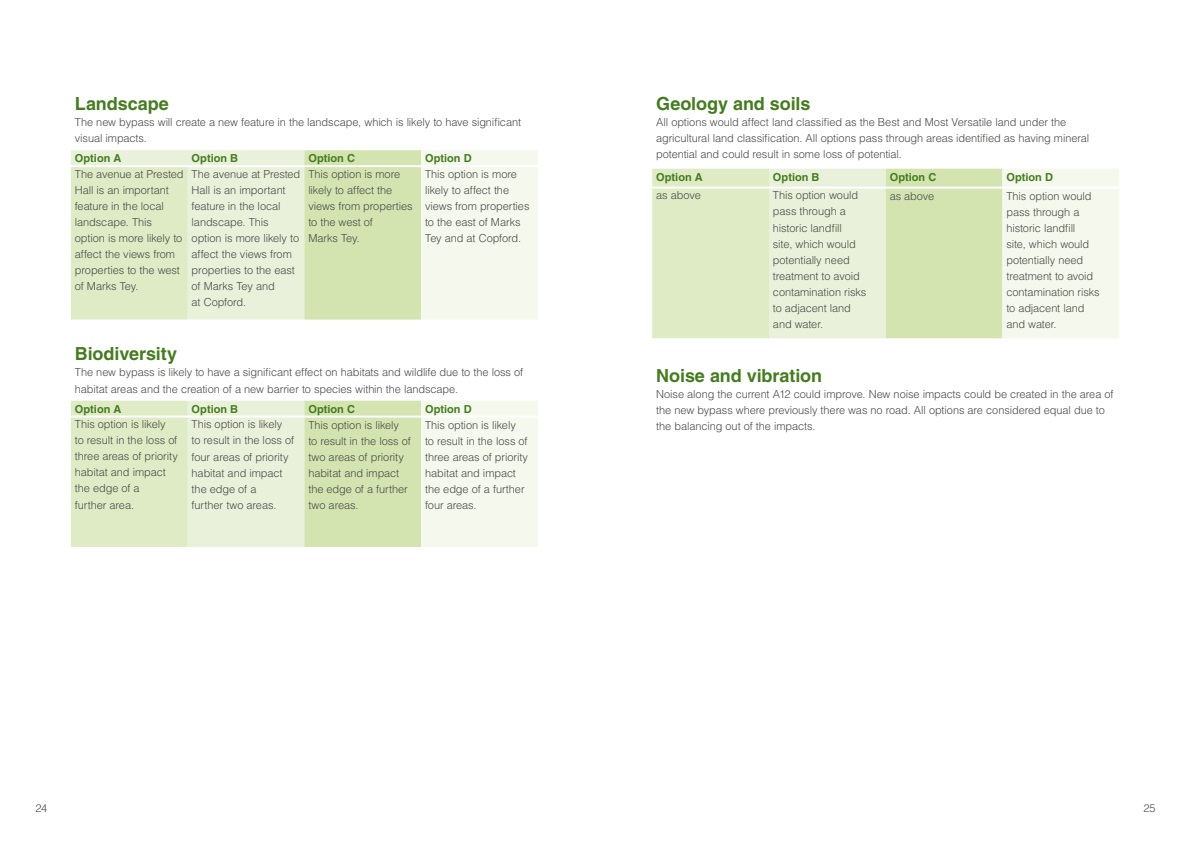
<style>
.page{position:relative;width:1191px;height:842px;background:#fff}
.page>*{position:absolute;margin:0;border:0;box-sizing:border-box;transform-origin:0 0}
.t1{font:700 18px "Helvetica LT Std";letter-spacing:-.005em;color:#457c1f}
.t2{font:300 11px/16px "Helvetica LT Std";letter-spacing:-.01em;color:#4a4a49}
.t3{font:700 11px "Helvetica LT Std";color:#457c1f}
</style>
<div class="page">
<svg style="left:71px;top:150px;width:233px;height:397px;fill:#e9f1da"></svg>
<svg style="left:304px;top:150px;width:117px;height:397px;fill:#d3e4b0"></svg>
<svg style="left:421px;top:150px;width:117px;height:397px;fill:#f5f8ed"></svg>
<svg style="left:71px;top:167px;width:117px;height:380px;fill:#deebc5"></svg>
<hr style="left:188px;top:165px;width:116px;height:2px;background:#fff">
<hr style="left:304px;top:165px;width:117px;height:2px;background:#fff">
<hr style="left:421px;top:165px;width:117px;height:2px;background:#fff">
<hr style="left:188px;top:416px;width:116px;height:2px;background:#fff">
<hr style="left:304px;top:416px;width:117px;height:2px;background:#fff">
<hr style="left:421px;top:416px;width:117px;height:2px;background:#fff">
<hr style="left:71px;top:165px;width:117px;height:2px;background:#fff">
<hr style="left:71px;top:416px;width:117px;height:2px;background:#fff">
<svg style="left:652px;top:169px;width:467px;height:169px"></svg>
<hr style="left:769px;top:187px;width:116px;height:2px;background:#fff">
<hr style="left:885px;top:187px;width:117px;height:2px;background:#fff">
<hr style="left:1002px;top:187px;width:117px;height:2px;background:#fff">
<hr style="left:652px;top:187px;width:117px;height:2px;background:#fff">
<h1 class="t1" style="left:75px;top:93px;width:95px">Landscape</h1>
<p class="t2" style="left:75px;top:114px;width:448px">The new bypass will create a new feature in the landscape, which is likely to have significant visual impacts.</p>
<p class="t3" style="left:75px;top:152px;width:48px">Option A</p>
<p class="t3" style="left:192px;top:152px;width:48px">Option B</p>
<p class="t3" style="left:308px;top:152px;width:48px">Option C</p>
<p class="t3" style="left:425px;top:152px;width:48px">Option D</p>
<p class="t2" style="left:75px;top:166px;width:110px">The avenue at Prested<br>Hall is an important feature in the local landscape. This option is more likely to affect the views from properties to the west of Marks Tey.</p>
<p class="t2" style="left:192px;top:166px;width:110px">The avenue at Prested<br>Hall is an important feature in the local landscape. This option is more likely to affect the views from properties to the east of Marks Tey and<br>at Copford.</p>
<p class="t2" style="left:308px;top:166px;width:106px">This option is more likely to affect the views from properties to the west of<br>Marks Tey.</p>
<p class="t2" style="left:425px;top:166px;width:106px">This option is more likely to affect the views from properties to the east of Marks<br>Tey and at Copford.</p>
<h1 class="t1" style="left:75px;top:343px;width:104px">Biodiversity</h1>
<p class="t2" style="left:75px;top:364px;width:450px">The new bypass is likely to have a significant effect on habitats and wildlife due to the loss of habitat areas and the creation of a new barrier to species within the landscape.</p>
<p class="t3" style="left:75px;top:402px;width:48px">Option A</p>
<p class="t3" style="left:192px;top:402px;width:48px">Option B</p>
<p class="t3" style="left:308px;top:402px;width:48px">Option C</p>
<p class="t3" style="left:425px;top:402px;width:48px">Option D</p>
<p class="t2" style="left:75px;top:416px;width:104px">This option is likely<br>to result in the loss of three areas of priority habitat and impact the edge of a<br>further area.</p>
<p class="t2" style="left:192px;top:416px;width:104px">This option is likely<br>to result in the loss of four areas of priority habitat and impact the edge of a<br>further two areas.</p>
<p class="t2" style="left:308px;top:416px;width:104px">This option is likely<br>to result in the loss of two areas of priority habitat and impact the edge of a further two areas.</p>
<p class="t2" style="left:425px;top:416px;width:104px">This option is likely<br>to result in the loss of three areas of priority habitat and impact the edge of a further four areas.</p>
<h1 class="t1" style="left:656px;top:93px;width:156px">Geology and soils</h1>
<p class="t2" style="left:656px;top:114px;width:434px">All options would affect land classified as the Best and Most Versatile land under the agricultural land classification. All options pass through areas identified as having mineral potential and could result in some loss of potential.</p>
<p class="t3" style="left:656px;top:170px;width:48px">Option A</p>
<p class="t3" style="left:773px;top:170px;width:48px">Option B</p>
<p class="t3" style="left:889px;top:170px;width:48px">Option C</p>
<p class="t3" style="left:1006px;top:170px;width:48px">Option D</p>
<p class="t2" style="left:656px;top:187px;width:46px">as above</p>
<p class="t2" style="left:773px;top:187px;width:95px">This option would pass through a historic landfill<br>site, which would potentially need treatment to avoid contamination risks to adjacent land and water.</p>
<p class="t2" style="left:889px;top:187px;width:46px">as above</p>
<p class="t2" style="left:1006px;top:187px;width:95px">This option would pass through a historic landfill<br>site, which would potentially need treatment to avoid contamination risks to adjacent land and water.</p>
<h1 class="t1" style="left:656px;top:365px;width:167px">Noise and vibration</h1>
<p class="t2" style="left:656px;top:386px;width:459px">Noise along the current A12 could improve. New noise impacts could be created in the area of the new bypass where previously there was no road. All options are considered equal due to the balancing out of the impacts.</p>
<p class="t2" style="left:35px;top:800px;width:13px">24</p>
<p class="t2" style="left:1143px;top:800px;width:14px">25</p>
</div>
